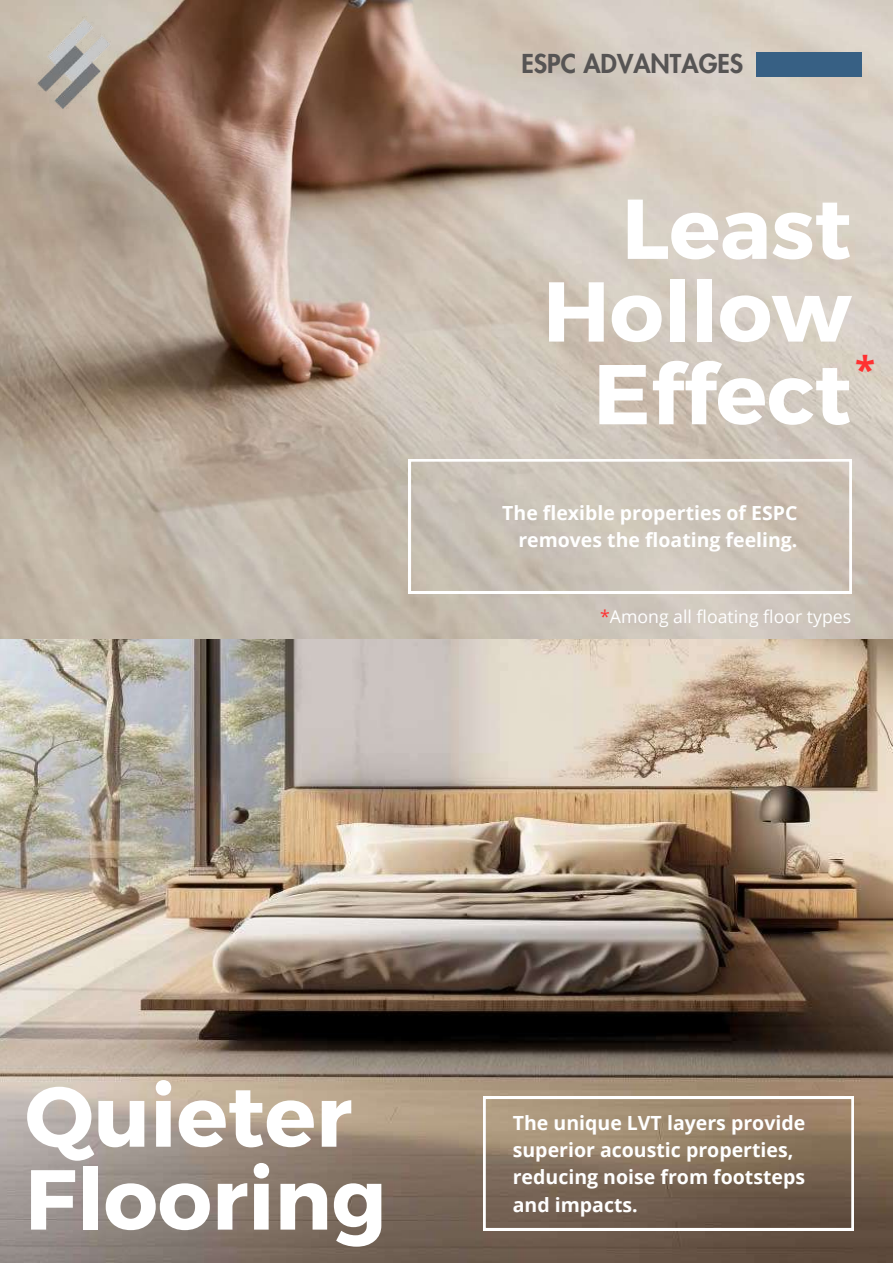
<style>
.page{position:relative;width:893px;height:1264px;background:#fff}
.page>*{position:absolute;margin:0;border:0;box-sizing:border-box;transform-origin:0 0}
.t1{font:700 84.9px/82.8px "Montserrat";color:#fff}
.t2{font:700 84.75px/82.7px "Montserrat";color:#fff;text-align:right}
.t3{font:700 36.75px "Open Sans";color:#ff3131}
.t4{font:800 25.5px "Futura LT Pro";color:#565454}
.t5{font:700 19.5px/27.2px "Open Sans";color:#fff;text-align:right}
.t6{font:17.7px "Open Sans";color:#fff}
.s1{color:#ff3131}
</style>
<div class="page">
<img style="left:0;top:0;width:892px;height:639px">
<svg style="left:409px;top:459px;width:442px;height:134px;background:#cdc5ba"></svg>
<div style="left:756px;top:53px;width:106px;height:24px;background:#376084"></div>
<img style="left:31px;top:16px;width:84px;height:97px">
<img style="left:0;top:639px;width:892px;height:623px">
<svg style="left:483px;top:1096px;width:370px;height:134px;background:#8c7965"></svg>
<h3 class="t4" style="left:521px;top:52px;width:223px">ESPC ADVANTAGES</h3>
<h2 class="t2" style="left:543px;top:183px;width:310px">Least<br>Hollow<br>Effect</h2>
<h3 class="t3" style="left:855px;top:343px;width:22px">*</h3>
<p class="t5" style="left:502px;top:499px;width:296px">The flexible properties of ESPC removes the floating feeling.</p>
<p class="t6" style="left:600px;top:604px;width:252px"><span class="s1">*</span>Among all floating floor types</p>
<h1 class="t1" style="left:25px;top:1070px;width:363px">Quieter<br>Flooring</h1>
<p class="t5" style="left:512px;top:1108px;width:294px;text-align:left">The unique LVT layers provide superior acoustic properties, reducing noise from footsteps and impacts.</p>
</div>
